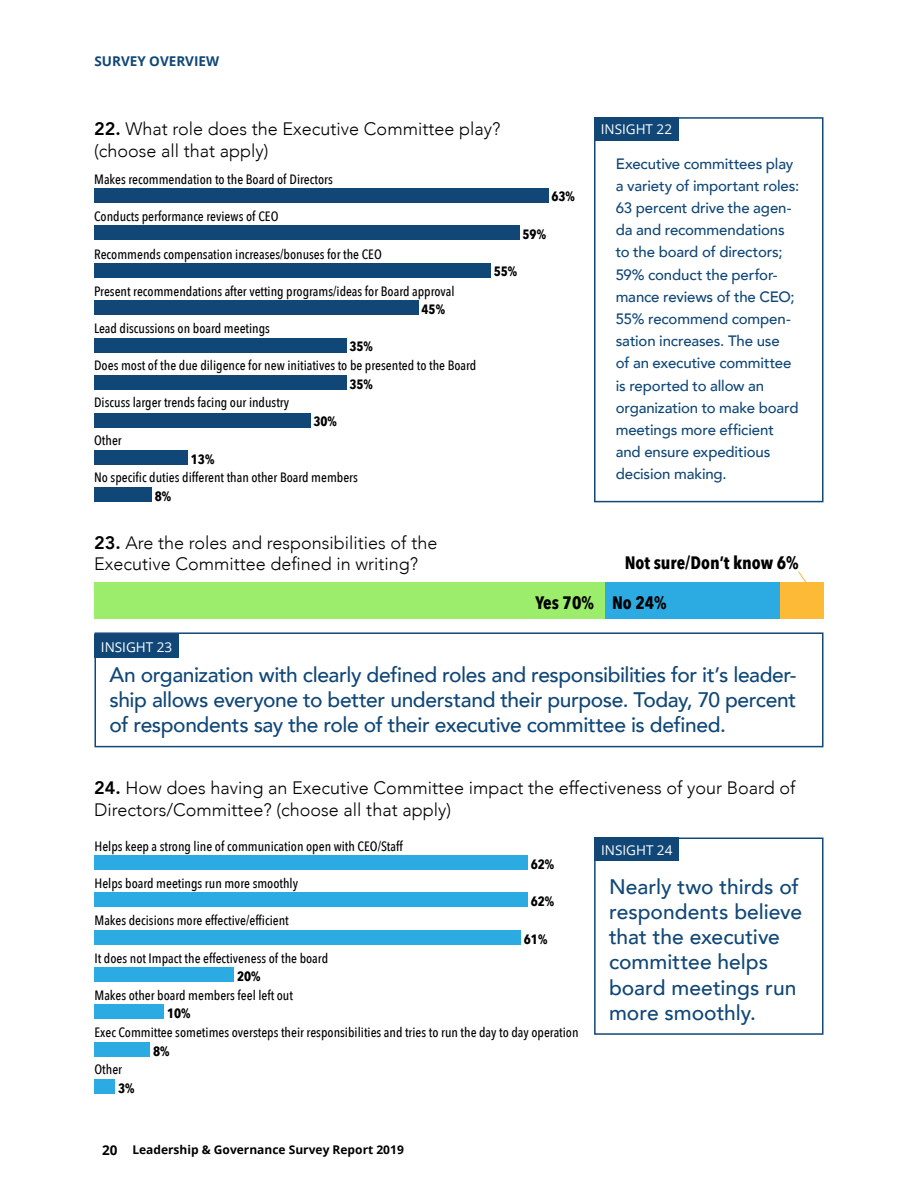
<style>
.page{position:relative;width:918px;height:1188px;background:#fff}
.page>*{position:absolute;margin:0;border:0;box-sizing:border-box;transform-origin:0 0}
.t1{font:500 21px/25.2px "Avenir";letter-spacing:-.005em;color:#104777;text-align:justify}
.t2{font:300 18px/21.6px "Avenir";color:#000}
.t3{font:700 18px "Avenir Next Condensed";color:#000}
.t4{font:500 15px/22.2px "Avenir";letter-spacing:-.01em;color:#104777}
.t5{font:500 13.5px "Avenir Next Condensed";color:#000}
.t6{font:700 13.5px "Avenir Next Condensed";color:#000}
.t7{font:13.5px "Open Sans";color:#fff}
.t8{font:700 13.5px "Open Sans";color:#104777}
.t9{font:700 12px "Open Sans";color:#000}
.s1{font-weight:800}
.s2{font-size:13.5px}
</style>
<div class="page">
<div style="left:94px;top:488px;width:58px;height:14px;background:#104777"></div>
<div style="left:94px;top:450px;width:94px;height:15px;background:#104777"></div>
<div style="left:94px;top:413px;width:217px;height:14px;background:#104777"></div>
<div style="left:94px;top:375px;width:253px;height:15px;background:#104777"></div>
<div style="left:94px;top:338px;width:253px;height:14px;background:#104777"></div>
<div style="left:94px;top:300px;width:325px;height:15px;background:#104777"></div>
<div style="left:94px;top:263px;width:397px;height:14px;background:#104777"></div>
<div style="left:94px;top:225px;width:426px;height:15px;background:#104777"></div>
<div style="left:94px;top:188px;width:455px;height:14px;background:#104777"></div>
<div style="left:594px;top:117px;width:230px;height:385px;border:2px solid #104777"></div>
<div style="left:594px;top:117px;width:85px;height:24px;background:#104777"></div>
<div style="left:94px;top:632px;width:730px;height:115px;border:2px solid #104777"></div>
<div style="left:594px;top:838px;width:230px;height:197px;border:2px solid #104777"></div>
<div style="left:94px;top:634px;width:85px;height:24px;background:#104777"></div>
<div style="left:594px;top:838px;width:85px;height:23px;background:#104777"></div>
<div style="left:780px;top:582px;width:44px;height:37px;background:#fcba36"></div>
<div style="left:605px;top:582px;width:175px;height:37px;background:#2cabe2"></div>
<div style="left:94px;top:582px;width:511px;height:37px;background:#9ced6b"></div>
<svg style="left:798px;top:571px;width:9px;height:11px"></svg>
<div style="left:94px;top:1079px;width:21px;height:15px;background:#2cabe2"></div>
<div style="left:94px;top:1042px;width:56px;height:14px;background:#2cabe2"></div>
<div style="left:94px;top:1005px;width:70px;height:14px;background:#2cabe2"></div>
<div style="left:94px;top:967px;width:140px;height:15px;background:#2cabe2"></div>
<div style="left:94px;top:930px;width:427px;height:14px;background:#2cabe2"></div>
<div style="left:94px;top:893px;width:434px;height:14px;background:#2cabe2"></div>
<div style="left:94px;top:856px;width:434px;height:14px;background:#2cabe2"></div>
<p class="t8" style="left:94px;top:52px;width:126px">SURVEY OVERVIEW</p>
<h2 class="t2" style="left:94px;top:118px;width:408px"><span class="s1">22.</span> What role does the Executive Committee play? (choose all that apply)</h2>
<p class="t5" style="left:94px;top:171px;width:240px">Makes recommendation to the Board of Directors</p>
<p class="t5" style="left:94px;top:208px;width:186px">Conducts performance reviews of CEO</p>
<p class="t5" style="left:94px;top:246px;width:289px">Recommends compensation increases/bonuses for the CEO</p>
<p class="t5" style="left:94px;top:283px;width:362px">Present recommendations after vetting programs/ideas for Board approval</p>
<p class="t5" style="left:94px;top:320px;width:177px">Lead discussions on board meetings</p>
<p class="t5" style="left:94px;top:357px;width:384px">Does most of the due diligence for new initiatives to be presented to the Board</p>
<p class="t5" style="left:94px;top:395px;width:197px">Discuss larger trends facing our industry</p>
<p class="t5" style="left:94px;top:432px;width:29px">Other</p>
<p class="t5" style="left:94px;top:469px;width:265px">No specific duties different than other Board members</p>
<p class="t6" style="left:422px;top:301px;width:25px">45%</p>
<p class="t6" style="left:349px;top:338px;width:25px">35%</p>
<p class="t6" style="left:349px;top:376px;width:25px">35%</p>
<p class="t6" style="left:313px;top:413px;width:25px">30%</p>
<p class="t6" style="left:191px;top:451px;width:25px">13%</p>
<p class="t6" style="left:155px;top:488px;width:18px">8%</p>
<h2 class="t2" style="left:94px;top:532px;width:345px"><span class="s1">23.</span> Are the roles and responsibilities of the<br>Executive Committee defined in writing?</h2>
<p class="t6" style="left:551px;top:188px;width:25px">63%</p>
<p class="t6" style="left:523px;top:226px;width:25px">59%</p>
<p class="t6" style="left:494px;top:263px;width:25px">55%</p>
<p class="t7" style="left:601px;top:120px;width:73px">INSIGHT 22</p>
<p class="t4" style="left:616px;top:151px;width:185px">Executive committees play a variety of important roles:<br>63 percent drive the agen&shy;da and recommendations to the board of directors;<br>59% conduct the perfor&shy;mance reviews of the CEO;<br>55% recommend compen&shy;sation increases. The use<br>of an executive committee is reported to allow an organization to make board meetings more efficient and ensure expeditious decision making.</p>
<h2 class="t3" style="left:625px;top:552px;width:176px">Not sure/Don’t know 6%</h2>
<p class="t7" style="left:101px;top:637px;width:73px">INSIGHT 23</p>
<h2 class="t3" style="left:535px;top:592px;width:133px">Yes 70% No 24%</h2>
<h1 class="t1" style="left:110px;top:661px;width:689px">An organization with clearly defined roles and responsibilities for it’s leader&shy;ship allows everyone to better understand their purpose. Today, 70 percent of respondents say the role of their executive committee is defined.</h1>
<h2 class="t2" style="left:94px;top:778px;width:703px"><span class="s1">24.</span> How does having an Executive Committee impact the effectiveness of your Board of<br>Directors/Committee? (choose all that apply)</h2>
<p class="t5" style="left:94px;top:838px;width:310px">Helps keep a strong line of communication open with CEO/Staff</p>
<p class="t5" style="left:94px;top:875px;width:205px">Helps board meetings run more smoothly</p>
<p class="t5" style="left:94px;top:913px;width:196px">Makes decisions more effective/efficient</p>
<p class="t5" style="left:94px;top:950px;width:235px">It does not Impact the effectiveness of the board</p>
<p class="t5" style="left:94px;top:987px;width:200px">Makes other board members feel left out</p>
<p class="t5" style="left:94px;top:1024px;width:486px">Exec Committee sometimes oversteps their responsibilities and tries to run the day to day operation</p>
<p class="t5" style="left:94px;top:1061px;width:29px">Other</p>
<p class="t6" style="left:531px;top:856px;width:25px">62%</p>
<p class="t6" style="left:531px;top:893px;width:25px">62%</p>
<p class="t6" style="left:524px;top:931px;width:25px">61%</p>
<p class="t6" style="left:237px;top:968px;width:25px">20%</p>
<p class="t6" style="left:167px;top:1005px;width:25px">10%</p>
<p class="t6" style="left:153px;top:1043px;width:18px">8%</p>
<p class="t6" style="left:118px;top:1080px;width:18px">3%</p>
<p class="t9" style="left:102px;top:1141px;width:303px"><span class="s2">20</span> Leadership &amp; Governance Survey Report 2019</p>
<p class="t7" style="left:601px;top:840px;width:73px">INSIGHT 24</p>
<h1 class="t1" style="left:609px;top:873px;width:195px;text-align:left">Nearly two thirds of respondents believe that the executive committee helps board meetings run more smoothly.</h1>
</div>
